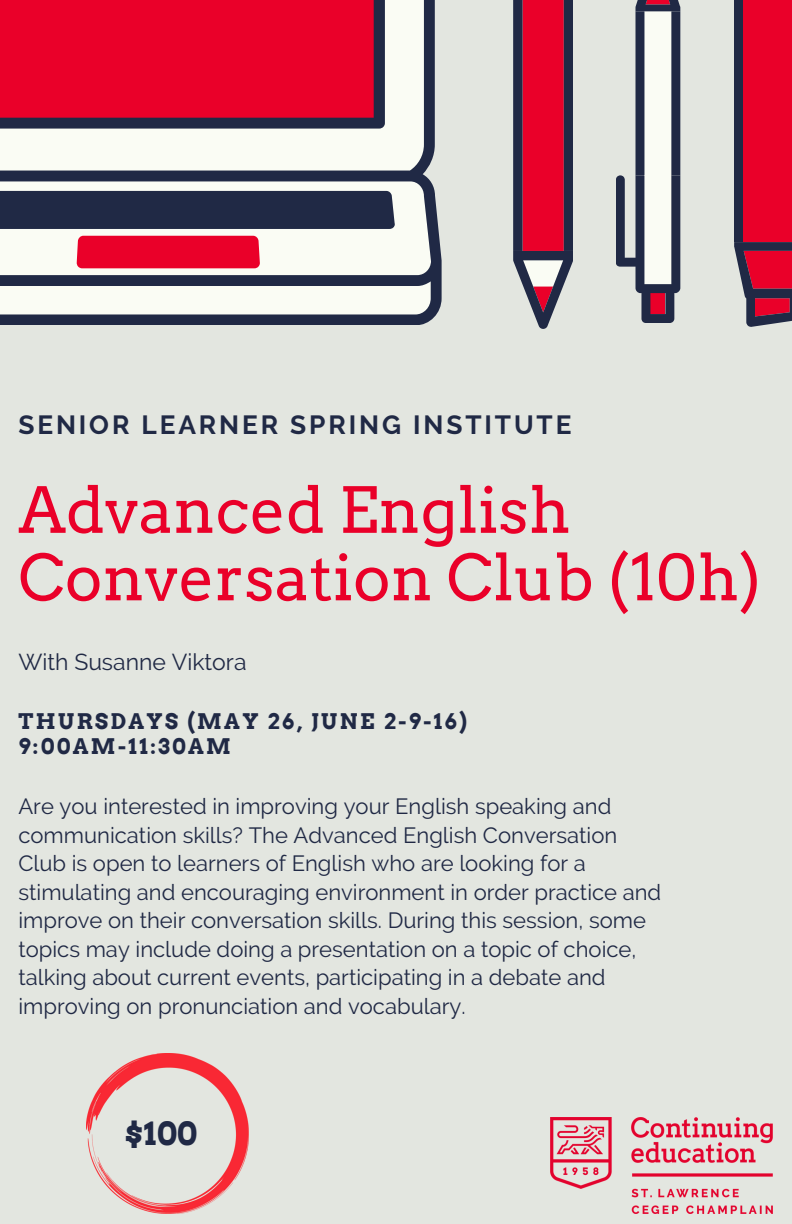
<style>
.page{position:relative;width:792px;height:1224px;background:#e3e6e0}
.page>*{position:absolute;margin:0;border:0;box-sizing:border-box;transform-origin:0 0}
.t1{font:63px/67.6px "Arvo";color:#ea0029}
.t2{font:700 32px "Arvo";color:#202945}
.t3{font:700 26.2px "Raleway";letter-spacing:.11em;color:#202945}
.t4{font:23px "Raleway";color:#202945}
.t5{font:22px/28.4px "Raleway";color:#202945}
.t6{font:700 21.6px "Arvo";letter-spacing:.11em;color:#202945}
</style>
<div class="page">
<svg style="left:513px;top:0;width:60px;height:329px;background:#a52f4d"></svg>
<svg style="left:0;top:0;width:442px;height:325px;background:#ccbec0"></svg>
<div style="left:0;top:191px;width:395px;height:38px;background:#202945"></div>
<svg style="left:0;top:0;width:385px;height:129px;background:#d3052c"></svg>
<svg style="left:616px;top:0;width:64px;height:323px"></svg>
<div style="left:734px;top:0;width:9px;height:242px;background:#202945"></div>
<div style="left:743px;top:0;width:49px;height:242px;background:#ea0029"></div>
<svg style="left:734px;top:242px;width:58px;height:85px;background:#993652"></svg>
<img style="left:550px;top:1118px;width:222px;height:96px">
<img style="left:87px;top:1053px;width:162px;height:161px">
<p class="t3" style="left:18px;top:409px;width:555px">SENIOR LEARNER SPRING INSTITUTE</p>
<p class="t1" style="left:18px;top:477px;width:744px">Advanced English<br>Conversation Club (10h)</p>
<p class="t4" style="left:18px;top:649px;width:230px">With Susanne Viktora</p>
<p class="t6" style="left:18px;top:708px;width:450px">THURSDAYS (MAY 26, JUNE 2-9-16)</p>
<p class="t6" style="left:18px;top:734px;width:214px">9:00AM-11:30AM</p>
<p class="t5" style="left:18px;top:793px;width:644px">Are you interested in improving your English speaking and communication skills? The Advanced English Conversation Club is open to learners of English who are looking for a stimulating and encouraging environment in order practice and improve on their conversation skills. During this session, some topics may include doing a presentation on a topic of choice, talking about current events, participating in a debate and improving on pronunciation and vocabulary.</p>
<p class="t2" style="left:124px;top:1114px;width:74px">$100</p>
</div>
